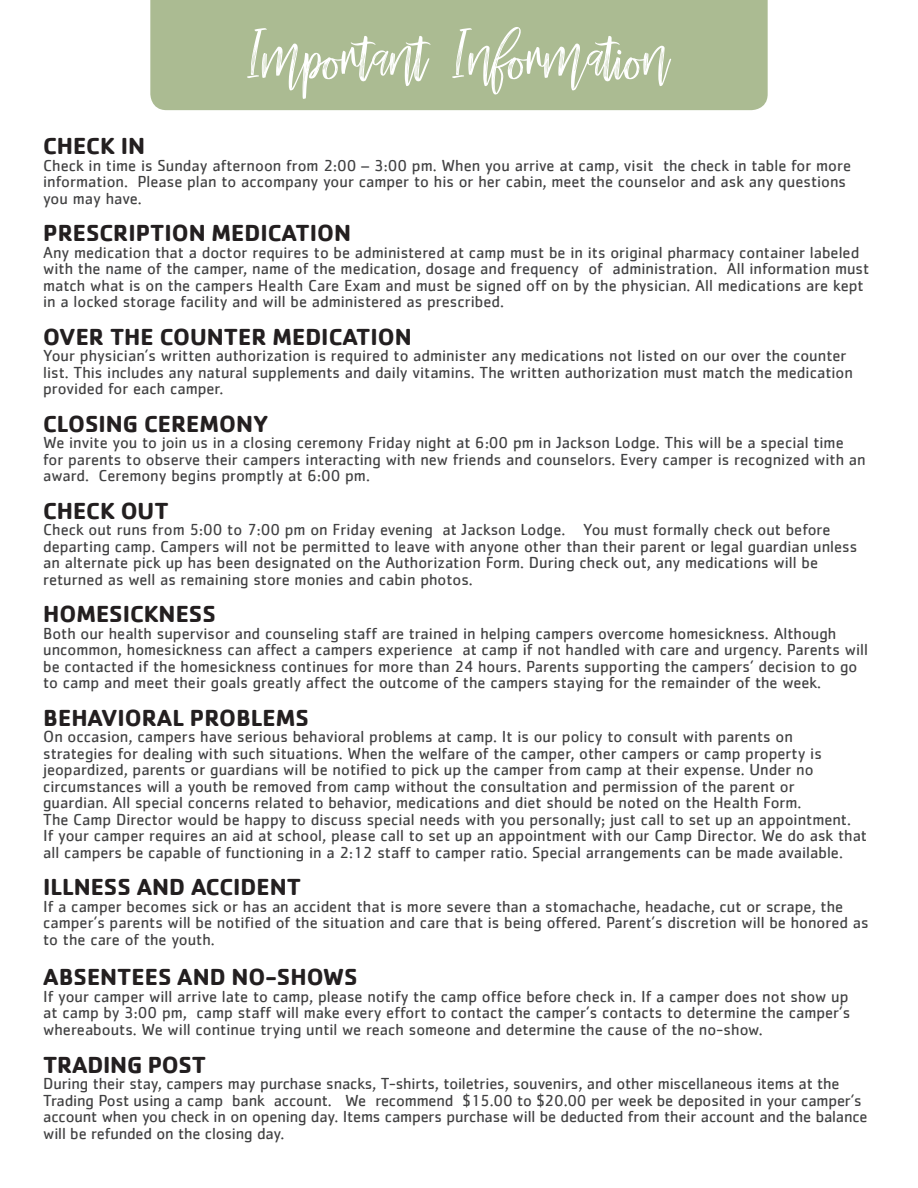
<style>
.page{position:relative;width:918px;height:1188px;background:#fff}
.page>*{position:absolute;margin:0;border:0;box-sizing:border-box;transform-origin:0 0}
.t1{font:51px "mellonydrybrush";color:#fff}
.t2{font:700 24px "Cachet";color:#231f20}
.t3{font:16.5px/16.5px "Cachet";color:#414142}
</style>
<div class="page">
<div style="left:150px;top:0;width:618px;height:110px;background:#abbb92"></div>
<p class="t1" style="left:248px;top:27px;width:423px">Important Information</p>
<p class="t2" style="left:43px;top:131px;width:103px">CHECK IN</p>
<p class="t3" style="left:43px;top:157px;width:809px">Check in time is Sunday afternoon from 2:00 – 3:00 pm. When you arrive at camp, visit the check in table for more information. Please plan to accompany your camper to his or her cabin, meet the counselor and ask any questions you may have.</p>
<p class="t2" style="left:43px;top:218px;width:309px">PRESCRIPTION MEDICATION</p>
<p class="t3" style="left:43px;top:244px;width:828px">Any medication that a doctor requires to be administered at camp must be in its original pharmacy container labeled with the name of the camper, name of the medication, dosage and frequency of administration. All information must match what is on the campers Health Care Exam and must be signed off on by the physician. All medications are kept in a locked storage facility and will be administered as prescribed.</p>
<p class="t2" style="left:43px;top:321px;width:370px">OVER THE COUNTER MEDICATION</p>
<p class="t3" style="left:43px;top:347px;width:811px">Your physician’s written authorization is required to administer any medications not listed on our over the counter list. This includes any natural supplements and daily vitamins. The written authorization must match the medication provided for each camper.</p>
<p class="t2" style="left:43px;top:408px;width:227px">CLOSING CEREMONY</p>
<p class="t3" style="left:43px;top:434px;width:824px">We invite you to join us in a closing ceremony Friday night at 6:00 pm in Jackson Lodge. This will be a special time for parents to observe their campers interacting with new friends and counselors. Every camper is recognized with an award. Ceremony begins promptly at 6:00 pm.</p>
<p class="t2" style="left:43px;top:495px;width:127px">CHECK OUT</p>
<p class="t3" style="left:43px;top:521px;width:789px">Check out runs from 5:00 to 7:00 pm on Friday evening at Jackson Lodge. You must formally check out before</p>
<p class="t3" style="left:43px;top:538px;width:816px">departing camp. Campers will not be permitted to leave with anyone other than their parent or legal guardian unless an alternate pick up has been designated on the Authorization Form. During check out, any medications will be</p>
<p class="t3" style="left:43px;top:571px;width:431px">returned as well as remaining store monies and cabin photos.</p>
<p class="t2" style="left:43px;top:599px;width:174px">HOMESICKNESS</p>
<p class="t3" style="left:43px;top:625px;width:826px">Both our health supervisor and counseling staff are trained in helping campers overcome homesickness. Although uncommon, homesickness can affect a campers experience at camp if not handled with care and urgency. Parents will be contacted if the homesickness continues for more than 24 hours. Parents supporting the campers’ decision to go to camp and meet their goals greatly affect the outcome of the campers staying for the remainder of the week.</p>
<p class="t2" style="left:43px;top:702px;width:267px">BEHAVIORAL PROBLEMS</p>
<p class="t3" style="left:43px;top:728px;width:751px">On occasion, campers have serious behavioral problems at camp. It is our policy to consult with parents on</p>
<p class="t3" style="left:43px;top:745px;width:780px">strategies for dealing with such situations. When the welfare of the camper, other campers or camp property is</p>
<p class="t3" style="left:43px;top:761px;width:772px">jeopardized, parents or guardians will be notified to pick up the camper from camp at their expense. Under no</p>
<p class="t3" style="left:43px;top:778px;width:753px">circumstances will a youth be removed from camp without the consultation and permission of the parent or</p>
<p class="t3" style="left:43px;top:794px;width:760px">guardian. All special concerns related to behavior, medications and diet should be noted on the Health Form.</p>
<p class="t3" style="left:43px;top:811px;width:809px">The Camp Director would be happy to discuss special needs with you personally; just call to set up an appointment.</p>
<p class="t3" style="left:43px;top:827px;width:825px">If your camper requires an aid at school, please call to set up an appointment with our Camp Director. We do ask that all campers be capable of functioning in a 2:12 staff to camper ratio. Special arrangements can be made available.</p>
<p class="t2" style="left:43px;top:872px;width:259px">ILLNESS AND ACCIDENT</p>
<p class="t3" style="left:43px;top:898px;width:827px">If a camper becomes sick or has an accident that is more severe than a stomachache, headache, cut or scrape, the camper’s parents will be notified of the situation and care that is being offered. Parent’s discretion will be honored as to the care of the youth.</p>
<p class="t2" style="left:43px;top:962px;width:316px">ABSENTEES AND NO-SHOWS</p>
<p class="t3" style="left:43px;top:988px;width:809px;text-align:justify">If your camper will arrive late to camp, please notify the camp office before check in. If a camper does not show up at camp by 3:00 pm, camp staff will make every effort to contact the camper’s contacts to determine the camper’s whereabouts. We will continue trying until we reach someone and determine the cause of the no-show.</p>
<p class="t2" style="left:43px;top:1049px;width:164px">TRADING POST</p>
<p class="t3" style="left:43px;top:1075px;width:826px">During their stay, campers may purchase snacks, T-shirts, toiletries, souvenirs, and other miscellaneous items at the Trading Post using a camp bank account. We recommend $15.00 to $20.00 per week be deposited in your camper’s account when you check in on opening day. Items campers purchase will be deducted from their account and the balance will be refunded on the closing day.</p>
</div>
